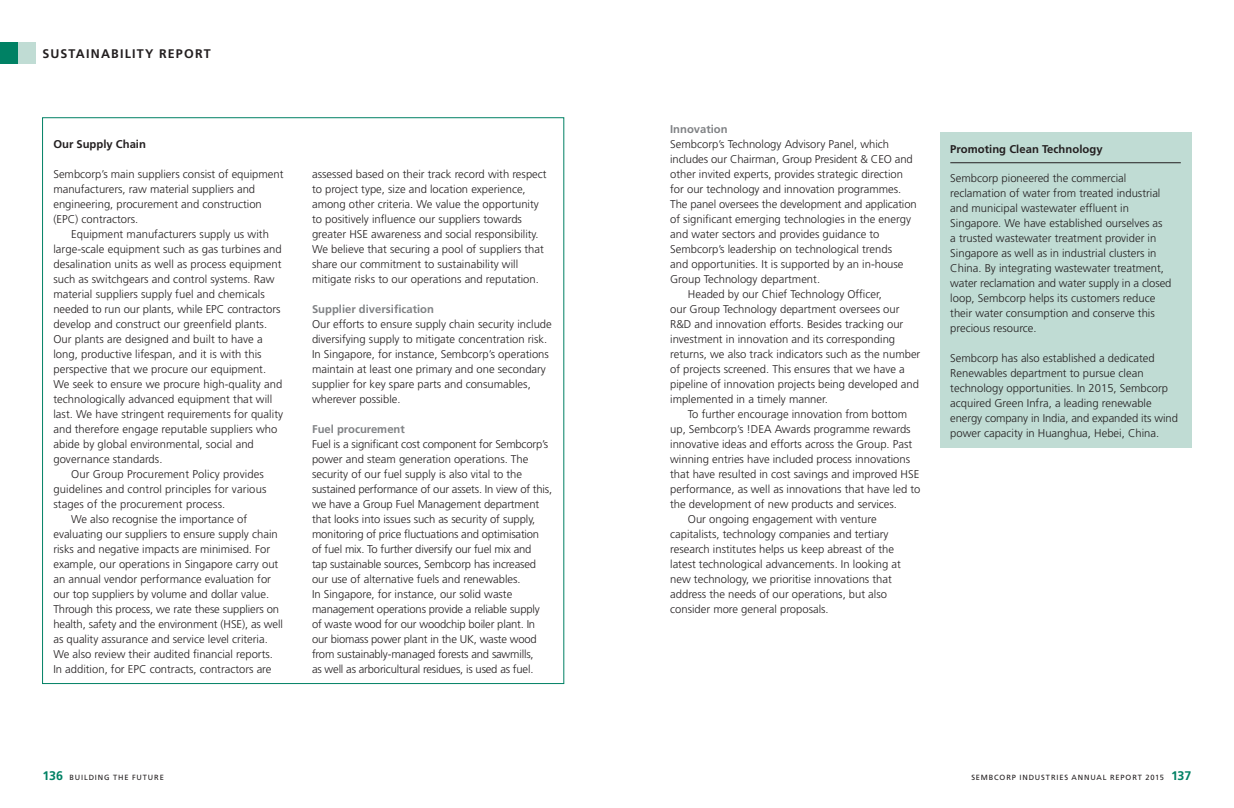
<style>
.page{position:relative;width:1234px;height:808px;background:#fff}
.page>*{position:absolute;margin:0;border:0;box-sizing:border-box;transform-origin:0 0}
.t1{font:700 12.5px "Frutiger";color:#231f20}
.Bodycopy___Generic{font:300 11.25px/15px "Frutiger";color:#231f20}
.Bodycopy___First_Par{font:300 11.25px/15px "Frutiger";color:#231f20}
.Highlight___Test_Fir{font:300 11.25px/15px "Frutiger";color:#231f20}
.Body_Subsubhead{font:700 11.25px "Frutiger";color:#808285}
.Highlight___Title{font:700 11.25px "Frutiger";letter-spacing:.005em;color:#231f20}
.Body_Subhead___Black{font:700 11.25px "Frutiger";color:#231f20}
.Bodycopy___First_Par-2{font:700 11.25px "Frutiger";color:#808285}
.t2{font:7.5px "Frutiger";letter-spacing:.115em;color:#231f20}
.s1{font-weight:700;font-size:12.5px;color:#008164}
</style>
<div class="page">
<div style="left:0;top:43px;width:18px;height:21px;background:#008164"></div>
<div style="left:18px;top:43px;width:17px;height:21px;background:#c0dcd4"></div>
<div style="left:939px;top:133px;width:252px;height:315px;background:#c0dcd4"></div>
<hr style="left:950px;top:163px;width:230px;height:1px;background:#231f20">
<p class="t1" style="left:43px;top:46px;width:17px">Sustainability</p>
<p class="t1" style="left:159px;top:46px;width:19px">Report</p>
<p class="Body_Subhead___Black" style="left:53px;top:137px;width:94px">Our Supply Chain</p>
<p class="Bodycopy___First_Par" style="left:53px;top:166px;width:232px">Sembcorp’s main suppliers consist of equipment manufacturers, raw material suppliers and engineering, procurement and construction (EPC) contractors.</p>
<p class="Bodycopy___Generic" style="left:53px;top:226px;width:231px;text-indent:18px">Equipment manufacturers supply us with large-scale equipment such as gas turbines and desalination units as well as process equipment such as switchgears and control systems. Raw material suppliers supply fuel and chemicals needed to run our plants, while EPC contractors develop and construct our greenfield plants.<br>Our plants are designed and built to have a long, productive lifespan, and it is with this perspective that we procure our equipment.<br>We seek to ensure we procure high-quality and technologically advanced equipment that will last. We have stringent requirements for quality and therefore engage reputable suppliers who abide by global environmental, social and governance standards.</p>
<p class="Bodycopy___Generic" style="left:53px;top:466px;width:214px;text-indent:18px">Our Group Procurement Policy provides guidelines and control principles for various stages of the procurement process.</p>
<p class="Bodycopy___Generic" style="left:53px;top:511px;width:231px;text-indent:18px">We also recognise the importance of evaluating our suppliers to ensure supply chain risks and negative impacts are minimised. For example, our operations in Singapore carry out an annual vendor performance evaluation for our top suppliers by volume and dollar value.<br>Through this process, we rate these suppliers on health, safety and the environment (HSE), as well as quality assurance and service level criteria.<br>We also review their audited financial reports.<br>In addition, for EPC contracts, contractors are</p>
<p class="Bodycopy___Generic" style="left:312px;top:166px;width:236px">assessed based on their track record with respect to project type, size and location experience, among other criteria. We value the opportunity to positively influence our suppliers towards greater HSE awareness and social responsibility.<br>We believe that securing a pool of suppliers that share our commitment to sustainability will mitigate risks to our operations and reputation.</p>
<p class="Body_Subsubhead" style="left:312px;top:302px;width:123px">Supplier diversification</p>
<p class="Bodycopy___First_Par" style="left:312px;top:316px;width:241px">Our efforts to ensure supply chain security include diversifying supply to mitigate concentration risk.<br>In Singapore, for instance, Sembcorp’s operations maintain at least one primary and one secondary supplier for key spare parts and consumables, wherever possible.</p>
<p class="Body_Subsubhead" style="left:312px;top:422px;width:94px">Fuel procurement</p>
<p class="Bodycopy___First_Par" style="left:312px;top:436px;width:242px">Fuel is a significant cost component for Sembcorp’s power and steam generation operations. The security of our fuel supply is also vital to the sustained performance of our assets. In view of this, we have a Group Fuel Management department that looks into issues such as security of supply, monitoring of price fluctuations and optimisation<br>of fuel mix. To further diversify our fuel mix and<br>tap sustainable sources, Sembcorp has increased our use of alternative fuels and renewables.<br>In Singapore, for instance, our solid waste management operations provide a reliable supply of waste wood for our woodchip boiler plant. In our biomass power plant in the UK, waste wood from sustainably-managed forests and sawmills,<br>as well as arboricultural residues, is used as fuel.</p>
<p class="Bodycopy___First_Par-2" style="left:670px;top:122px;width:59px">Innovation</p>
<p class="Bodycopy___First_Par" style="left:670px;top:136px;width:248px">Sembcorp’s Technology Advisory Panel, which includes our Chairman, Group President &amp; CEO and other invited experts, provides strategic direction for our technology and innovation programmes.<br>The panel oversees the development and application of significant emerging technologies in the energy and water sectors and provides guidance to Sembcorp’s leadership on technological trends<br>and opportunities. It is supported by an in-house Group Technology department.</p>
<p class="Bodycopy___Generic" style="left:670px;top:286px;width:252px;text-indent:18px">Headed by our Chief Technology Officer,<br>our Group Technology department oversees our R&amp;D and innovation efforts. Besides tracking our investment in innovation and its corresponding returns, we also track indicators such as the number of projects screened. This ensures that we have a pipeline of innovation projects being developed and implemented in a timely manner.</p>
<p class="Bodycopy___Generic" style="left:670px;top:406px;width:252px;text-indent:18px">To further encourage innovation from bottom up, Sembcorp’s !DEA Awards programme rewards innovative ideas and efforts across the Group. Past winning entries have included process innovations that have resulted in cost savings and improved HSE performance, as well as innovations that have led to the development of new products and services.</p>
<p class="Bodycopy___Generic" style="left:670px;top:511px;width:232px;text-indent:18px">Our ongoing engagement with venture capitalists, technology companies and tertiary research institutes helps us keep abreast of the latest technological advancements. In looking at new technology, we prioritise innovations that address the needs of our operations, but also consider more general proposals.</p>
<p class="Highlight___Title" style="left:950px;top:143px;width:154px">Promoting Clean Technology</p>
<p class="Highlight___Test_Fir" style="left:950px;top:170px;width:223px">Sembcorp pioneered the commercial reclamation of water from treated industrial and municipal wastewater effluent in Singapore. We have established ourselves as<br>a trusted wastewater treatment provider in Singapore as well as in industrial clusters in China. By integrating wastewater treatment, water reclamation and water supply in a closed loop, Sembcorp helps its customers reduce their water consumption and conserve this precious resource.</p>
<p class="Highlight___Test_Fir" style="left:950px;top:350px;width:229px">Sembcorp has also established a dedicated Renewables department to pursue clean technology opportunities. In 2015, Sembcorp acquired Green Infra, a leading renewable energy company in India, and expanded its wind power capacity in Huanghua, Hebei, China.</p>
<p class="t2" style="left:43px;top:773px;width:123px"><span class="s1">136</span> BUILDING THE FUTURE</p>
<p class="t2" style="left:971px;top:773px;width:221px">SEMBCORP INDUSTRIES ANNUAL REPORT 2015 <span class="s1">137</span></p>
</div>
